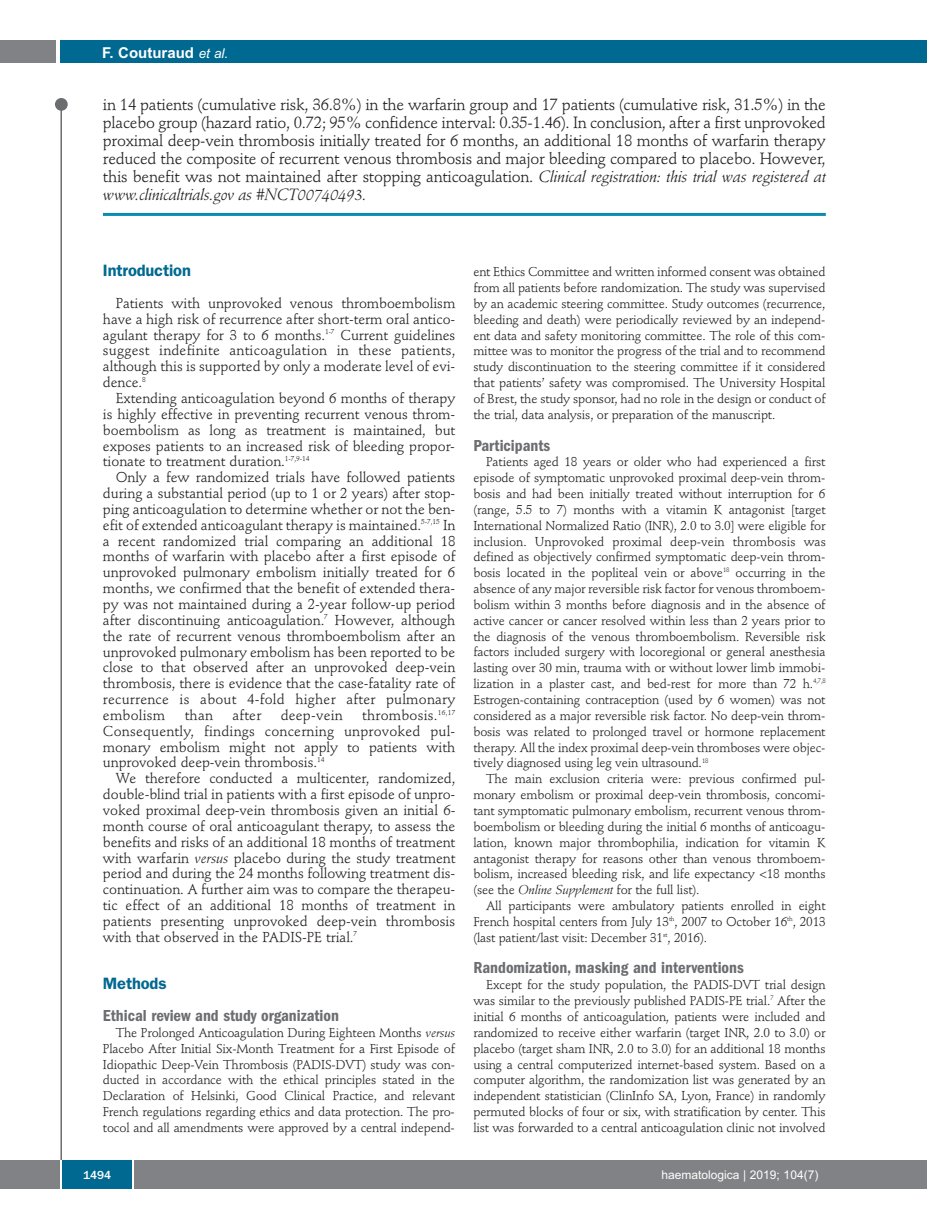
<style>
.page{position:relative;width:927px;height:1225px;background:#fff}
.page>*{position:absolute;margin:0;border:0;box-sizing:border-box;transform-origin:0 0}
.t1{font:600 condensed 16.5px "Franklin Gothic";color:#6c6d70}
.t2{font:600 16.5px "Franklin Gothic";letter-spacing:-.01em;color:#006991}
.t3{font:16.05px/18px "Stempel Schneidler";letter-spacing:-.015em;color:#231f20;text-align:justify}
.t4{font:700 15px "Arial";color:#fff}
.t5{font:14.25px/15.9px "Stempel Schneidler";letter-spacing:-.005em;color:#231f20;text-align:justify}
.t6{font:14.25px "Stempel Schneidler";letter-spacing:.015em;color:#231f20}
.t7{font:12.75px/15.9px "Stempel Schneidler";letter-spacing:-.015em;color:#231f20;text-align:justify}
.t8{font:12px "Arial";color:#fff}
.t9{font:500 12px "Franklin Gothic";color:#fff}
.s1{font-weight:400;font-style:italic;font-size:13.5px}
.s2{font-style:italic}
</style>
<div class="page">
<div style="left:911px;top:40px;width:16px;height:22px;background:#006991"></div>
<div style="left:910px;top:1160px;width:17px;height:28px;background:#808285"></div>
<div style="left:55px;top:98px;width:13px;height:13px;background:#6c6d70;border-radius:50%"></div>
<hr style="left:60px;top:101px;width:2px;height:1061px;background:#6c6d70">
<div style="left:60px;top:40px;width:852px;height:22px;background:#006991"></div>
<div style="left:0;top:40px;width:56px;height:22px;background:#808285"></div>
<div style="left:0;top:1160px;width:911px;height:28px;background:#808285"></div>
<div style="left:62px;top:1160px;width:71px;height:28px;background:#006991"></div>
<hr style="left:60px;top:1160px;width:2px;height:28px;background:#fff">
<svg style="left:133px;top:1160px;width:1px;height:28px"></svg>
<hr style="left:103px;top:213px;width:723px;height:3px;background:#0d8aaf">
<p class="t4" style="left:102px;top:44px;width:128px">F. Couturaud <span class="s1">et al.</span></p>
<p class="t3" style="left:103px;top:97px;width:724px">in 14 patients (cumulative risk, 36.8%) in the warfarin group and 17 patients (cumulative risk, 31.5%) in the placebo group (hazard ratio, 0.72; 95% confidence interval: 0.35-1.46). In conclusion, after a first unprovoked proximal deep-vein thrombosis initially treated for 6 months, an additional 18 months of warfarin therapy reduced the composite of recurrent venous thrombosis and major bleeding compared to placebo. However, this benefit was not maintained after stopping anticoagulation. <span class="s2">Clinical registration: this trial was registered at www.clinicaltrials.gov as #NCT00740493.</span></p>
<p class="t2" style="left:103px;top:265px;width:89px">Introduction</p>
<p class="t5" style="left:103px;top:296px;width:354px;text-indent:13px">Patients with unprovoked venous thromboembolism have a high risk of recurrence after short-term oral antico&shy;agulant therapy for 3 to 6 months.<sup>1-7</sup> Current guidelines suggest indefinite anticoagulation in these patients, although this is supported by only a moderate level of evi&shy;dence.<sup>8</sup></p>
<p class="t5" style="left:103px;top:391px;width:354px;text-indent:13px">Extending anticoagulation beyond 6 months of therapy is highly effective in preventing recurrent venous throm&shy;boembolism as long as treatment is maintained, but exposes patients to an increased risk of bleeding propor&shy;tionate to treatment duration.<sup>1-7,9-14</sup></p>
<p class="t5" style="left:103px;top:471px;width:354px;text-indent:13px">Only a few randomized trials have followed patients during a substantial period (up to 1 or 2 years) after stop&shy;ping anticoagulation to determine whether or not the ben&shy;efit of extended anticoagulant therapy is maintained.<sup>5-7,15</sup> In a recent randomized trial comparing an additional 18 months of warfarin with placebo after a first episode of unprovoked pulmonary embolism initially treated for 6 months, we confirmed that the benefit of extended thera&shy;py was not maintained during a 2-year follow-up period after discontinuing anticoagulation.<sup>7</sup> However, although the rate of recurrent venous thromboembolism after an unprovoked pulmonary embolism has been reported to be close to that observed after an unprovoked deep-vein thrombosis, there is evidence that the case-fatality rate of recurrence is about 4-fold higher after pulmonary embolism</p>
<p class="t5" style="left:103px;top:708px;width:354px;text-indent:259px">thrombosis.<sup>16,17<br></sup>Consequently, findings concerning unprovoked pul&shy;monary embolism might not apply to patients with unprovoked deep-vein thrombosis.<sup>14</sup></p>
<p class="t5" style="left:103px;top:772px;width:354px;text-indent:13px">We therefore conducted a multicenter, randomized, double-blind trial in patients with a first episode of unpro&shy;voked proximal deep-vein thrombosis given an initial 6- month course of oral anticoagulant therapy, to assess the benefits and risks of an additional 18 months of treatment with warfarin <span class="s2">versus</span> placebo during the study treatment period and during the 24 months following treatment dis&shy;continuation. A further aim was to compare the therapeu&shy;tic effect of an additional 18 months of treatment in patients presenting unprovoked deep-vein thrombosis with that observed in the PADIS-PE trial.<sup>7</sup></p>
<p class="t2" style="left:103px;top:978px;width:65px">Methods</p>
<p class="t1" style="left:103px;top:1010px;width:238px">Ethical review and study organization</p>
<p class="t7" style="left:103px;top:1025px;width:354px;text-indent:13px">The Prolonged Anticoagulation During Eighteen Months <span class="s2">versus </span>Placebo After Initial Six-Month Treatment for a First Episode of Idiopathic Deep-Vein Thrombosis (PADIS-DVT) study was con&shy;ducted in accordance with the ethical principles stated in the Declaration of Helsinki, Good Clinical Practice, and relevant French regulations regarding ethics and data protection. The pro&shy;tocol and all amendments were approved by a central independ-</p>
<p class="t5" style="left:185px;top:708px;width:30px">than</p>
<p class="t5" style="left:232px;top:708px;width:31px">after</p>
<p class="t6" style="left:281px;top:709px;width:64px">deep-vein</p>
<p class="t7" style="left:473px;top:265px;width:354px">ent Ethics Committee and written informed consent was obtained from all patients before randomization. The study was supervised by an academic steering committee. Study outcomes (recurrence, bleeding and death) were periodically reviewed by an independ&shy;ent data and safety monitoring committee. The role of this com&shy;mittee was to monitor the progress of the trial and to recommend study discontinuation to the steering committee if it considered that patients’ safety was compromised. The University Hospital of Brest, the study sponsor, had no role in the design or conduct of the trial, data analysis, or preparation of the manuscript.</p>
<p class="t1" style="left:473px;top:439px;width:78px">Participants</p>
<p class="t7" style="left:473px;top:455px;width:354px;text-indent:13px">Patients aged 18 years or older who had experienced a first episode of symptomatic unprovoked proximal deep-vein throm&shy;bosis and had been initially treated without interruption for 6 (range, 5.5 to 7) months with a vitamin K antagonist [target International Normalized Ratio (INR), 2.0 to 3.0] were eligible for inclusion. Unprovoked proximal deep-vein thrombosis was defined as objectively confirmed symptomatic deep-vein throm&shy;bosis located in the popliteal vein or above<sup>18</sup> occurring in the absence of any major reversible risk factor for venous thromboem&shy;bolism within 3 months before diagnosis and in the absence of active cancer or cancer resolved within less than 2 years prior to the diagnosis of the venous thromboembolism. Reversible risk factors included surgery with locoregional or general anesthesia lasting over 30 min, trauma with or without lower limb immobi&shy;lization in a plaster cast, and bed-rest for more than 72 h.<sup>4,7,8<br></sup>Estrogen-containing contraception (used by 6 women) was not considered as a major reversible risk factor. No deep-vein throm&shy;bosis was related to prolonged travel or hormone replacement therapy. All the index proximal deep-vein thromboses were objec&shy;tively diagnosed using leg vein ultrasound.<sup>18</sup></p>
<p class="t7" style="left:473px;top:772px;width:354px;text-indent:13px">The main exclusion criteria were: previous confirmed pul&shy;monary embolism or proximal deep-vein thrombosis, concomi&shy;tant symptomatic pulmonary embolism, recurrent venous throm&shy;boembolism or bleeding during the initial 6 months of anticoagu&shy;lation, known major thrombophilia, indication for vitamin K antagonist therapy for reasons other than venous thromboem&shy;bolism, increased bleeding risk, and life expectancy &lt;18 months (see the <span class="s2">Online Supplement</span> for the full list).</p>
<p class="t7" style="left:473px;top:899px;width:354px;text-indent:13px">All participants were ambulatory patients enrolled in eight French hospital centers from July 13<sup>th</sup>, 2007 to October 16<sup>th</sup>, 2013 (last patient/last visit: December 31<sup>st</sup>, 2016).</p>
<p class="t1" style="left:473px;top:962px;width:272px">Randomization, masking and interventions</p>
<p class="t7" style="left:473px;top:978px;width:354px;text-indent:13px">Except for the study population, the PADIS-DVT trial design was similar to the previously published PADIS-PE trial.<sup>7</sup> After the initial 6 months of anticoagulation, patients were included and randomized to receive either warfarin (target INR, 2.0 to 3.0) or placebo (target sham INR, 2.0 to 3.0) for an additional 18 months using a central computerized internet-based system. Based on a computer algorithm, the randomization list was generated by an independent statistician (ClinInfo SA, Lyon, France) in randomly permuted blocks of four or six, with stratification by center. This list was forwarded to a central anticoagulation clinic not involved</p>
<p class="t9" style="left:83px;top:1167px;width:30px">1494</p>
<p class="t8" style="left:661px;top:1167px;width:158px">haematologica | 2019; 104(7)</p>
</div>
